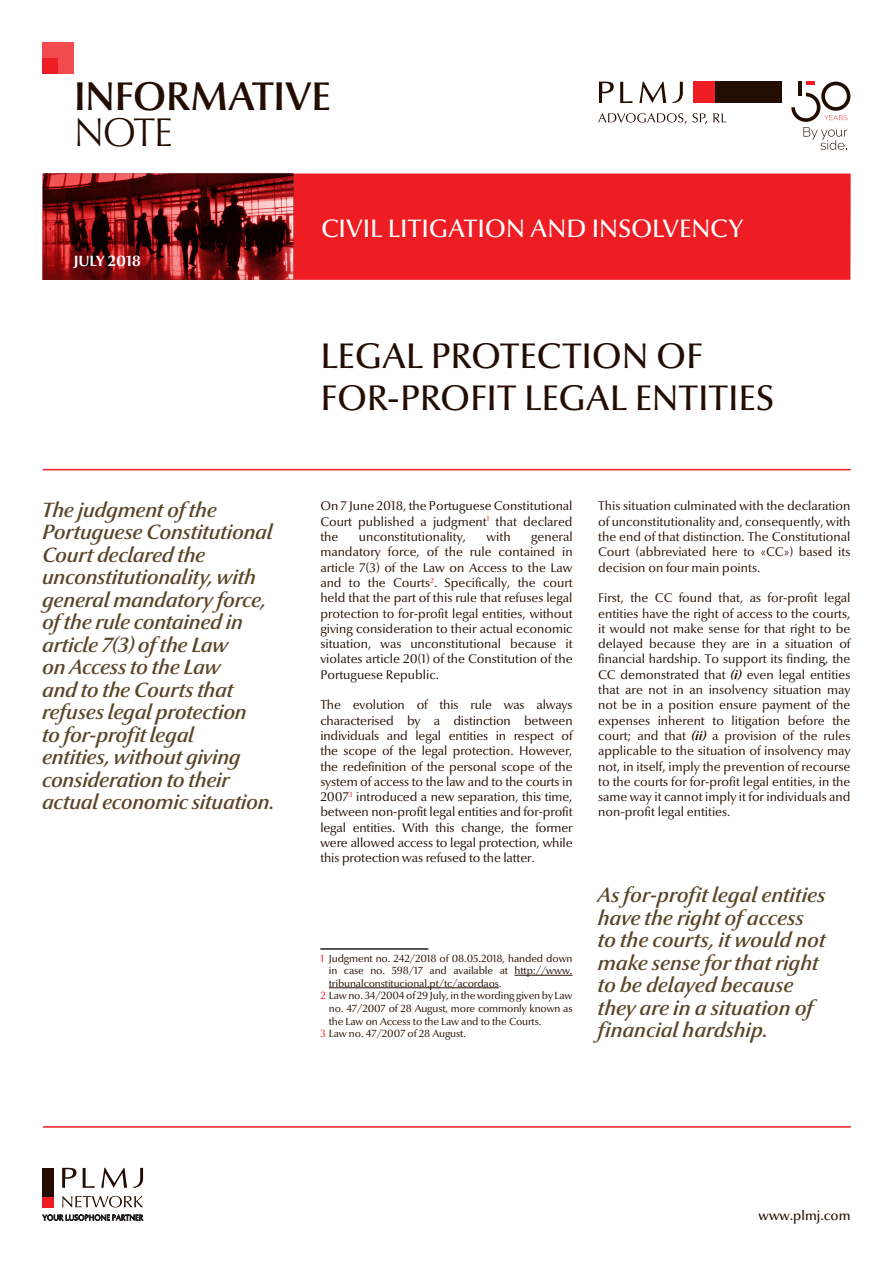
<style>
.page{position:relative;width:893px;height:1263px;background:#fff}
.page>*{position:absolute;margin:0;border:0;box-sizing:border-box;transform-origin:0 0}
.t1{font:40.5px "Optima Nova LT Demi Os F";letter-spacing:-.015em;color:#230d02}
.t2{font:300 40.5px "Optima Nova LT";color:#230d02}
.t3{font:500 36px/42px "Optima Nova LT";letter-spacing:-.005em;color:#230d02}
.t4{font:500 25.5px "Optima Nova LT";letter-spacing:.005em;color:#fff}
.t5{font:italic 600 21px/22.5px "Optima Nova LT";letter-spacing:-.005em;color:#5a4527}
.t6{font:700 15px "Optima Nova LT";letter-spacing:-.005em;color:#fff}
.t7{font:500 13.5px "Optima Nova LT";color:#230d02}
.t8{font:12.75px/15.3px "Optima Nova LT";color:#230d02;text-align:justify}
.t9{font:10.5px "Optima Nova LT";letter-spacing:-.01em;color:#230d02}
.s1{color:#ee1d23}
.s2{font-weight:700;font-style:italic}
</style>
<div class="page">
<hr style="left:43px;top:469px;width:808px;height:1px;background:#ee1d23">
<div style="left:43px;top:174px;width:808px;height:106px;background:#ee1d23"></div>
<svg style="left:43px;top:174px;width:250px;height:106px;background:#6f191a"></svg>
<div style="left:43px;top:43px;width:31px;height:31px;background:#f14a4f"></div>
<div style="left:43px;top:58px;width:15px;height:16px;background:#ee1d23"></div>
<hr style="left:320px;top:948px;width:108px;height:2px;background:#231f20">
<hr style="left:515px;top:975px;width:58px;height:1px;background:#230d02">
<hr style="left:329px;top:987px;width:170px;height:1px;background:#230d02">
<hr style="left:43px;top:1126px;width:808px;height:2px;background:#ee1d23">
<svg style="left:42px;top:1214px;width:101px;height:6px"></svg>
<div style="left:43px;top:1196px;width:11px;height:11px;background:#ee1d23"></div>
<div style="left:43px;top:1168px;width:11px;height:28px;background:#230d02"></div>
<svg style="left:62px;top:1168px;width:81px;height:20px"></svg>
<svg style="left:62px;top:1196px;width:81px;height:11px"></svg>
<svg style="left:791px;top:82px;width:59px;height:68px"></svg>
<div style="left:715px;top:82px;width:66px;height:21px;background:#230d02"></div>
<div style="left:693px;top:82px;width:22px;height:21px;background:#ee1d23"></div>
<svg style="left:599px;top:82px;width:84px;height:21px"></svg>
<svg style="left:598px;top:113px;width:109px;height:12px"></svg>
<svg style="left:713px;top:113px;width:13px;height:9px"></svg>
<h1 class="t1" style="left:74px;top:73px;width:259px">INFORMATIVE</h1>
<h1 class="t2" style="left:74px;top:108px;width:101px">NOTE</h1>
<p class="t6" style="left:74px;top:252px;width:69px">july 2018</p>
<p class="t5" style="left:42px;top:499px;width:234px">The judgment of the<br>Portuguese Constitutional<br>Court declared the unconstitutionality, with general mandatory force, of the rule contained in article 7(3) of the Law<br>on Access to the Law<br>and to the Courts that refuses legal protection<br>to for-profit legal<br>entities, without giving consideration to their actual economic situation.</p>
<h3 class="t4" style="left:321px;top:214px;width:94px">CIVIL LITIGATION</h3>
<h3 class="t4" style="left:531px;top:214px;width:77px">AN D INSO</h3>
<h3 class="t4" style="left:652px;top:214px;width:44px">LVENC</h3>
<h3 class="t4" style="left:728px;top:214px;width:17px">Y</h3>
<h2 class="t3" style="left:320px;top:335px;width:455px">LEGAL PROTECTION OF<br>FOR-PROFIT LEGAL ENTITIES</h2>
<p class="t8" style="left:320px;top:499px;width:254px">On 7 June 2018, the Portuguese Constitutional Court published a judgment<sup>1</sup> that declared the</p>
<p class="t8" style="left:320px;top:529px;width:254px;text-indent:211px">general mandatory force, of the rule contained in article 7(3) of the Law on Access to the Law and to the Courts<sup>2</sup>. Specifically, the court held that the part of this rule that refuses legal protection to for-profit legal entities, without giving consideration to their actual economic situation, was unconstitutional because it violates article 20(1) of the Constitution of the Portuguese Republic.</p>
<p class="t8" style="left:320px;top:698px;width:254px">The evolution of this rule was always characterised by a distinction between individuals and legal entities in respect of the scope of the legal protection. However, the redefinition of the personal scope of the system of access to the law and to the courts in 2007<sup>3</sup> introduced a new separation, this time, between non-profit legal entities and for-profit legal entities. With this change, the former were allowed access to legal protection, while this protection was refused to the latter.</p>
<p class="t8" style="left:359px;top:529px;width:109px">unconstitutionality,</p>
<p class="t8" style="left:487px;top:529px;width:26px">with</p>
<p class="t9" style="left:320px;top:952px;width:254px"><span class="s1">1</span> Judgment no. 242/2018 of 08.05.2018, handed down</p>
<p class="t9" style="left:329px;top:964px;width:245px">in case no. 598/17 and available at http://www.</p>
<p class="t9" style="left:329px;top:977px;width:174px">tribunalconstitucional.pt/tc/acordaos.</p>
<p class="t9" style="left:320px;top:990px;width:254px"><span class="s1">2</span> Law no. 34/2004 of 29 July, in the wording given by Law</p>
<p class="t9" style="left:329px;top:1002px;width:245px">no. 47/2007 of 28 August, more commonly known as</p>
<p class="t9" style="left:329px;top:1015px;width:214px">the Law on Access to the Law and to the Courts.</p>
<p class="t9" style="left:320px;top:1027px;width:147px"><span class="s1">3</span> Law no. 47/2007 of 28 August.</p>
<p class="t8" style="left:598px;top:499px;width:254px">This situation culminated with the declaration of unconstitutionality and, consequently, with the end of that distinction. The Constitutional Court (abbreviated here to «CC») based its decision on four main points.</p>
<p class="t8" style="left:598px;top:590px;width:254px">First, the CC found that, as for-profit legal entities have the right of access to the courts, it would not make sense for that right to be delayed because they are in a situation of financial hardship. To support its finding, the CC demonstrated that <span class="s2">(i)</span> even legal entities that are not in an insolvency situation may not be in a position ensure payment of the expenses inherent to litigation before the court; and that <span class="s2">(ii)</span> a provision of the rules applicable to the situation of insolvency may not, in itself, imply the prevention of recourse to the courts for for-profit legal entities, in the same way it cannot imply it for individuals and non-profit legal entities.</p>
<h3 class="t5" style="left:598px;top:884px;width:229px">As for-profit legal entities have the right of access to the courts, it would not make sense for that right to be delayed because they are in a situation of financial hardship.</h3>
<p class="t7" style="left:759px;top:1208px;width:93px">WWW.PLMJ.COM</p>
</div>
